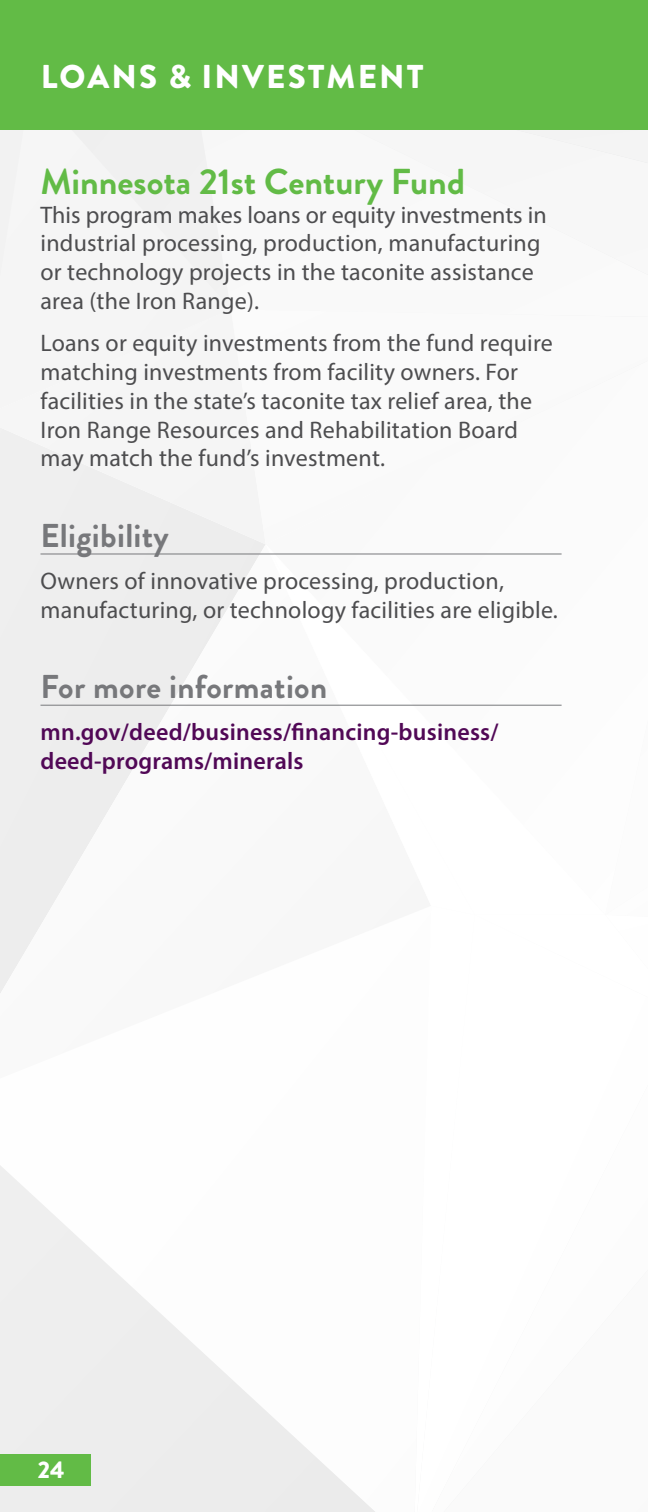
<style>
.page{position:relative;width:648px;height:1512px;background:#fff}
.page>*{position:absolute;margin:0;border:0;box-sizing:border-box;transform-origin:0 0}
.t1{font:700 36px "Brandon Grotesque";color:#62bb46}
.t2{font:700 33px "Brandon Grotesque";letter-spacing:.01em;color:#77787b}
.t3{font:900 33px "Brandon Grotesque";letter-spacing:.065em;color:#fff}
.t4{font:24px/28.8px "Myriad Pro";letter-spacing:.01em;color:#4d4d4f}
.t5{font:600 24px/28.8px "Myriad Pro";letter-spacing:.01em;color:#510856}
.t6{font:900 24px "Brandon Grotesque";color:#fff}
</style>
<div class="page">
<div style="left:0;top:428px;width:231px;height:116px;background:#efefef"></div>
<div style="left:231px;top:441px;width:34px;height:103px;background:#f4f4f4"></div>
<svg style="left:0;top:544px;width:266px;height:449px"></svg>
<div style="left:517px;top:130px;width:131px;height:33px;background:#f4f4f4"></div>
<div style="left:23px;top:130px;width:207px;height:225px;background:#f5f5f5"></div>
<div style="left:72px;top:130px;width:159px;height:179px;background:#f5f5f5"></div>
<svg style="left:0;top:1166px;width:375px;height:346px"></svg>
<div style="left:0;top:130px;width:23px;height:146px;background:#f2f2f2"></div>
<div style="left:0;top:1455px;width:90px;height:31px;background:#62bb46"></div>
<div style="left:0;top:0;width:648px;height:130px;background:#62bb46"></div>
<hr style="left:40px;top:553px;width:522px;height:2px;background:#77787b">
<hr style="left:40px;top:705px;width:522px;height:1px;background:#77787b">
<h2 class="t3" style="left:41px;top:53px;width:384px">LOANS &amp; INVESTMENT</h2>
<h2 class="t1" style="left:40px;top:156px;width:426px">Minnesota 21st Century Fund</h2>
<p class="t4" style="left:40px;top:200px;width:508px">This program makes loans or equity investments in industrial processing, production, manufacturing or technology projects in the taconite assistance area (the Iron Range).</p>
<p class="t4" style="left:40px;top:328px;width:514px">Loans or equity investments from the fund require matching investments from facility owners. For facilities in the state’s taconite tax relief area, the Iron Range Resources and Rehabilitation Board may match the fund’s investment.</p>
<h3 class="t2" style="left:40px;top:512px;width:130px">Eligibility</h3>
<p class="t4" style="left:40px;top:566px;width:519px">Owners of innovative processing, production, manufacturing, or technology facilities are eligible.</p>
<h3 class="t2" style="left:40px;top:663px;width:288px">For more information</h3>
<p class="t5" style="left:40px;top:717px;width:460px">mn.gov/deed/business/financing-business/ deed-programs/minerals</p>
<p class="t6" style="left:38px;top:1453px;width:28px">24</p>
</div>
